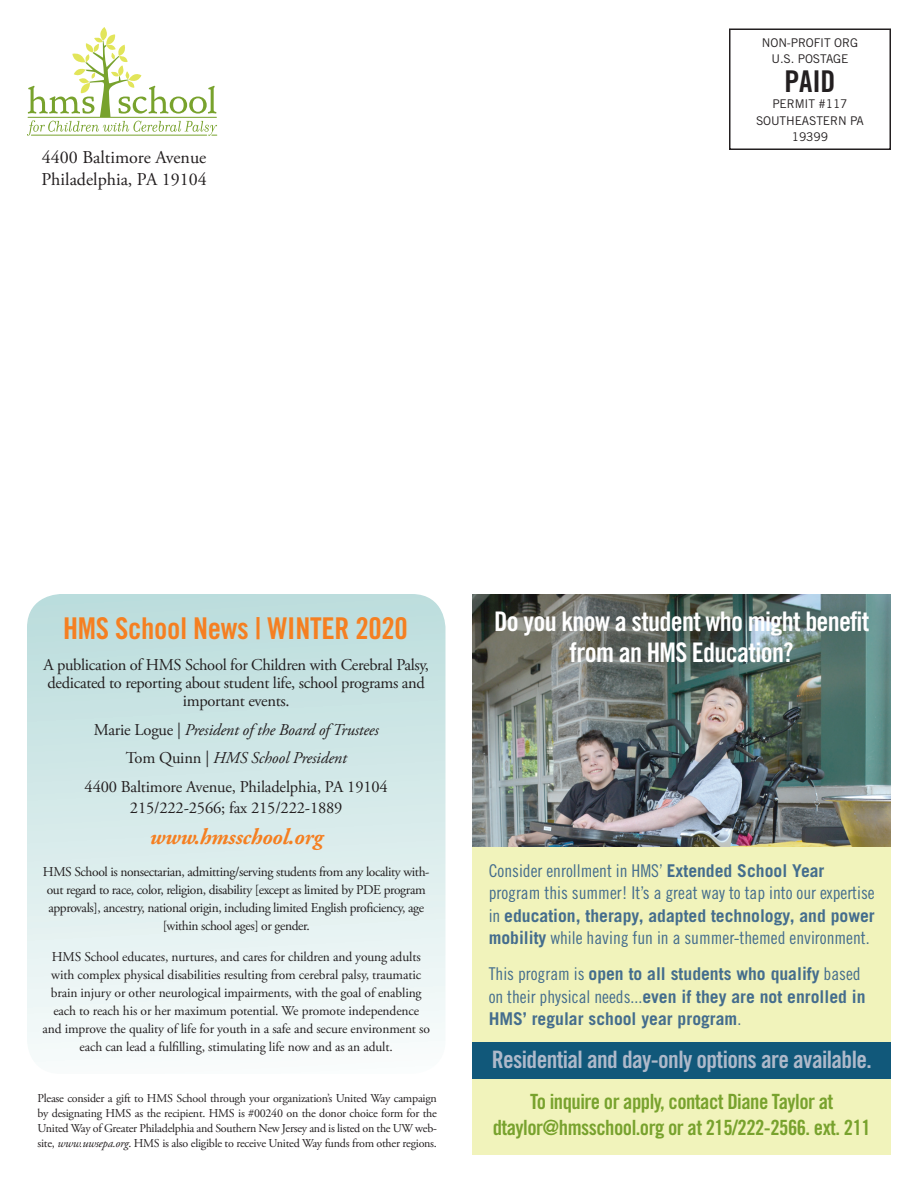
<style>
.page{position:relative;width:918px;height:1188px;background:#fff}
.page>*{position:absolute;margin:0;border:0;box-sizing:border-box;transform-origin:0 0}
.t1{font:30px "Trade Gothic Bold Cond Twenty";letter-spacing:-.01em;color:#f57f21}
.t2{font:30px "Trade Gothic Bold Cond Twenty";color:#231f20}
.t3{font:27px/31.5px "Trade Gothic Bold Cond Twenty";letter-spacing:-.025em;color:#fff;text-align:center}
.t4{font:24px "Trade Gothic Bold Cond Twenty";letter-spacing:-.025em;color:#aeb9ca}
.t5{font:italic 700 22.5px "Adobe Garamond Pro";letter-spacing:-.01em;color:#f57f21}
.t6{font:21px/25.5px "Trade Gothic Bold Cond Twenty";letter-spacing:-.025em;color:#78a22d;text-align:center}
.t7{font:18px/21.6px "Adobe Garamond Pro";color:#231f20}
.t8{font:700 17.7px/22.5px "Trade Gothic";color:#446d8d}
.t9{font:17.7px/22.5px "Trade Gothic Cond Eighteen";color:#446d8d}
.t10{font:16.5px/18px "Adobe Garamond Pro";letter-spacing:-.02em;color:#231f20;text-align:center}
.t11{font:13.5px/18px "Adobe Garamond Pro";letter-spacing:-.01em;color:#231f20;text-align:center}
.t12{font:13.5px/18px "Adobe Garamond Pro";letter-spacing:-.03em;color:#231f20;text-align:center}
.t13{font:12px/15px "Adobe Garamond Pro";letter-spacing:-.02em;color:#231f20;text-align:justify}
.t14{font:12px/16.5px "Trade Gothic";letter-spacing:-.01em;color:#231f20;text-align:center}
.s1{font-style:italic}
.s2{font-family:"Trade Gothic";font-weight:700}
.s3{font-family:"Trade Gothic Cond Eighteen";font-weight:400}
</style>
<div class="page">
<div style="left:472px;top:836px;width:419px;height:319px;background:#f1f3bb"></div>
<div style="left:472px;top:1042px;width:419px;height:37px;background:#11587a"></div>
<img style="left:472px;top:594px;width:419px;height:252px">
<svg style="left:27px;top:594px;width:419px;height:456px;background:#d8ebea"></svg>
<svg style="left:27px;top:27px;width:190px;height:109px"></svg>
<div style="left:729px;top:28px;width:162px;height:122px;border:2px solid #231f20"></div>
<h3 class="t7" style="left:42px;top:147px;width:167px">4400 Baltimore Avenue<br>Philadelphia, PA 19104</h3>
<p class="t14" style="left:762px;top:34px;width:98px">NON-PROFIT ORG<br>U.S. POSTAGE</p>
<h1 class="t2" style="left:785px;top:63px;width:52px">PAID</h1>
<p class="t14" style="left:756px;top:95px;width:109px">PERMIT #117<br>SOUTHEASTERN PA<br>19399</p>
<h1 class="t1" style="left:63px;top:610px;width:346px">HMS School News | WINTER 2020</h1>
<p class="t10" style="left:43px;top:657px;width:387px">A publication of HMS School for Children with Cerebral Palsy, dedicated to reporting about student life, school programs and important events.</p>
<p class="t10" style="left:85px;top:716px;width:305px;line-height:28.5px">Marie Logue | <span class="s1">President of the Board of Trustees<br></span>Tom Quinn | <span class="s1">HMS School President<br></span>4400 Baltimore Avenue, Philadelphia, PA 19104</p>
<p class="t10" style="left:130px;top:799px;width:214px">215/222-2566; fax 215/222-1889</p>
<h3 class="t5" style="left:150px;top:824px;width:175px">www.hmsschool.org</h3>
<p class="t12" style="left:43px;top:863px;width:388px">HMS School is nonsectarian, admitting/serving students from any locality with&shy;out regard to race, color, religion, disability [except as limited by PDE program approvals], ancestry, national origin, including limited English proficiency, age [within school ages] or gender.</p>
<p class="t11" style="left:42px;top:948px;width:389px">HMS School educates, nurtures, and cares for children and young adults with complex physical disabilities resulting from cerebral palsy, traumatic brain injury or other neurological impairments, with the goal of enabling each to reach his or her maximum potential. We promote independence and improve the quality of life for youth in a safe and secure environment so each can lead a fulfilling, stimulating life now and as an adult.</p>
<p class="t13" style="left:38px;top:1091px;width:401px">Please consider a gift to HMS School through your organization’s United Way campaign by designating HMS as the recipient. HMS is #00240 on the donor choice form for the United Way of Greater Philadelphia and Southern New Jersey and is listed on the UW web&shy;site, <span class="s1">www.uwsepa.org</span>. HMS is also eligible to receive United Way funds from other regions.</p>
<h2 class="t3" style="left:494px;top:605px;width:377px">Do you know a student who might benefit from an HMS Education?</h2>
<h3 class="t9" style="left:489px;top:859px;width:388px">Consider enrollment in HMS’ <span class="s2">Extended School Year </span>program this summer! It’s a great way to tap into our expertise</h3>
<h3 class="t8" style="left:489px;top:904px;width:388px"><span class="s3">in</span> education, therapy, adapted technology, and power</h3>
<h3 class="t9" style="left:489px;top:926px;width:380px"><span class="s2">mobility</span> while having fun in a summer-themed environment.</h3>
<h3 class="t8" style="left:489px;top:962px;width:378px"><span class="s3">This program is</span> open to all students who qualify <span class="s3">based on their physical needs...</span>even if they are not enrolled in<br>HMS’ regular school year program<span class="s3">.</span></h3>
<h3 class="t4" style="left:492px;top:1045px;width:382px">Residential and day-only options are available.</h3>
<h3 class="t6" style="left:493px;top:1089px;width:380px">To inquire or apply, contact Diane Taylor at dtaylor@hmsschool.org or at 215/222-2566. ext. 211</h3>
</div>
